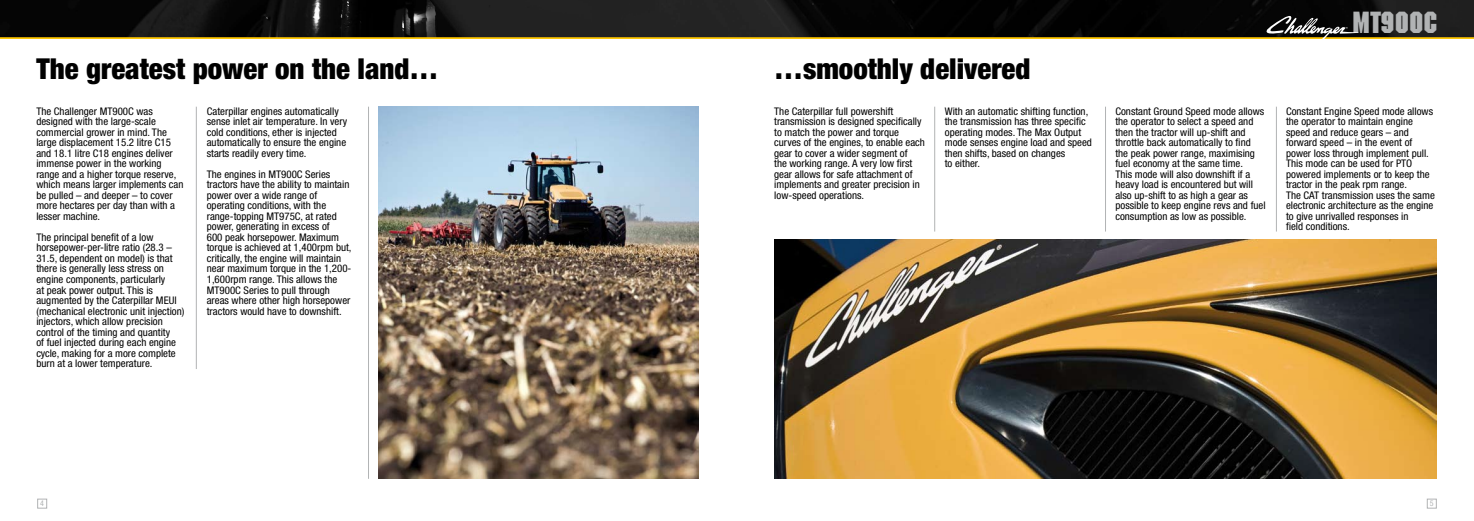
<style>
.page{position:relative;width:1474px;height:521px;background:#fff}
.page>*{position:absolute;margin:0;border:0;box-sizing:border-box;transform-origin:0 0}
.t1{font:700 29.75px "Machine";color:#b1b3b4}
.t2{font:900 condensed 28.88px "Helvetica Neue";color:#000}
.t3{font:condensed 10.5px/10.5px "Helvetica Neue";color:#000;scale:1.04 1}
.t4{font:condensed 7.88px "Helvetica Neue";color:#b1b3b4}
</style>
<div class="page">
<img style="left:0;top:0;width:1473px;height:37px">
<hr style="left:0;top:37px;width:737px;height:2px;background:#fdc600">
<div style="left:37px;top:499px;width:10px;height:9px;border:1px solid #b1b3b4"></div>
<hr style="left:196px;top:107px;width:1px;height:262px;background:#b1b3b4">
<hr style="left:368px;top:107px;width:1px;height:372px;background:#b1b3b4">
<hr style="left:737px;top:37px;width:736px;height:2px;background:#fdc600">
<div style="left:1426px;top:499px;width:10px;height:9px;border:1px solid #b1b3b4"></div>
<hr style="left:1105px;top:107px;width:1px;height:124px;background:#b1b3b4">
<img style="left:378px;top:107px;width:320px;height:372px">
<img style="left:774px;top:239px;width:662px;height:240px">
<hr style="left:1275px;top:107px;width:1px;height:124px;background:#b1b3b4">
<hr style="left:934px;top:107px;width:1px;height:124px;background:#b1b3b4">
<svg style="left:1264px;top:13px;width:94px;height:26px;background:#433f32"></svg>
<h2 class="t2" style="left:36px;top:51px;width:403px">The greatest power on the land…</h2>
<p class="t3" style="left:36px;top:106px;width:143px">The Challenger MT900C was designed with the large-scale commercial grower in mind. The large displacement 15.2 litre C15 and 18.1 litre C18 engines deliver immense power in the working range and a higher torque reserve, which means larger implements can be pulled – and deeper – to cover more hectares per day than with a lesser machine.</p>
<p class="t3" style="left:36px;top:232px;width:144px">The principal benefit of a low horsepower-per-litre ratio (28.3 – 31.5, dependent on model) is that there is generally less stress on engine components, particularly<br>at peak power output. This is augmented by the Caterpillar MEUI (mechanical electronic unit injection) injectors, which allow precision control of the timing and quantity<br>of fuel injected during each engine cycle, making for a more complete burn at a lower temperature.</p>
<p class="t3" style="left:207px;top:106px;width:137px">Caterpillar engines automatically sense inlet air temperature. In very cold conditions, ether is injected automatically to ensure the engine starts readily every time.</p>
<p class="t3" style="left:207px;top:169px;width:141px">The engines in MT900C Series tractors have the ability to maintain power over a wide range of operating conditions, with the range-topping MT975C, at rated power, generating in excess of<br>600 peak horsepower. Maximum torque is achieved at 1,400rpm but, critically, the engine will maintain near maximum torque in the 1,200-<br>1,600rpm range. This allows the<br>MT900C Series to pull through areas where other high horsepower tractors would have to downshift.</p>
<p class="t4" style="left:40px;top:498px;width:5px">4</p>
<h2 class="t2" style="left:774px;top:51px;width:258px">…smoothly delivered</h2>
<h1 class="t1" style="left:1352px;top:5px;width:87px">MT900C</h1>
<p class="t3" style="left:774px;top:106px;width:146px">The Caterpillar full powershift transmission is designed specifically to match the power and torque curves of the engines, to enable each gear to cover a wider segment of<br>the working range. A very low first gear allows for safe attachment of implements and greater precision in low-speed operations.</p>
<p class="t3" style="left:944px;top:106px;width:143px">With an automatic shifting function, the transmission has three specific operating modes. The Max Output mode senses engine load and speed then shifts, based on changes<br>to either.</p>
<p class="t3" style="left:1115px;top:106px;width:146px">Constant Ground Speed mode allows the operator to select a speed and then the tractor will up-shift and throttle back automatically to find the peak power range, maximising fuel economy at the same time.<br>This mode will also downshift if a heavy load is encountered but will also up-shift to as high a gear as possible to keep engine revs and fuel consumption as low as possible.</p>
<p class="t3" style="left:1285px;top:106px;width:145px">Constant Engine Speed mode allows the operator to maintain engine speed and reduce gears – and forward speed – in the event of power loss through implement pull.<br>This mode can be used for PTO powered implements or to keep the tractor in the peak rpm range.<br>The CAT transmission uses the same electronic architecture as the engine to give unrivalled responses in<br>field conditions.</p>
<p class="t4" style="left:1429px;top:498px;width:5px">5</p>
</div>
